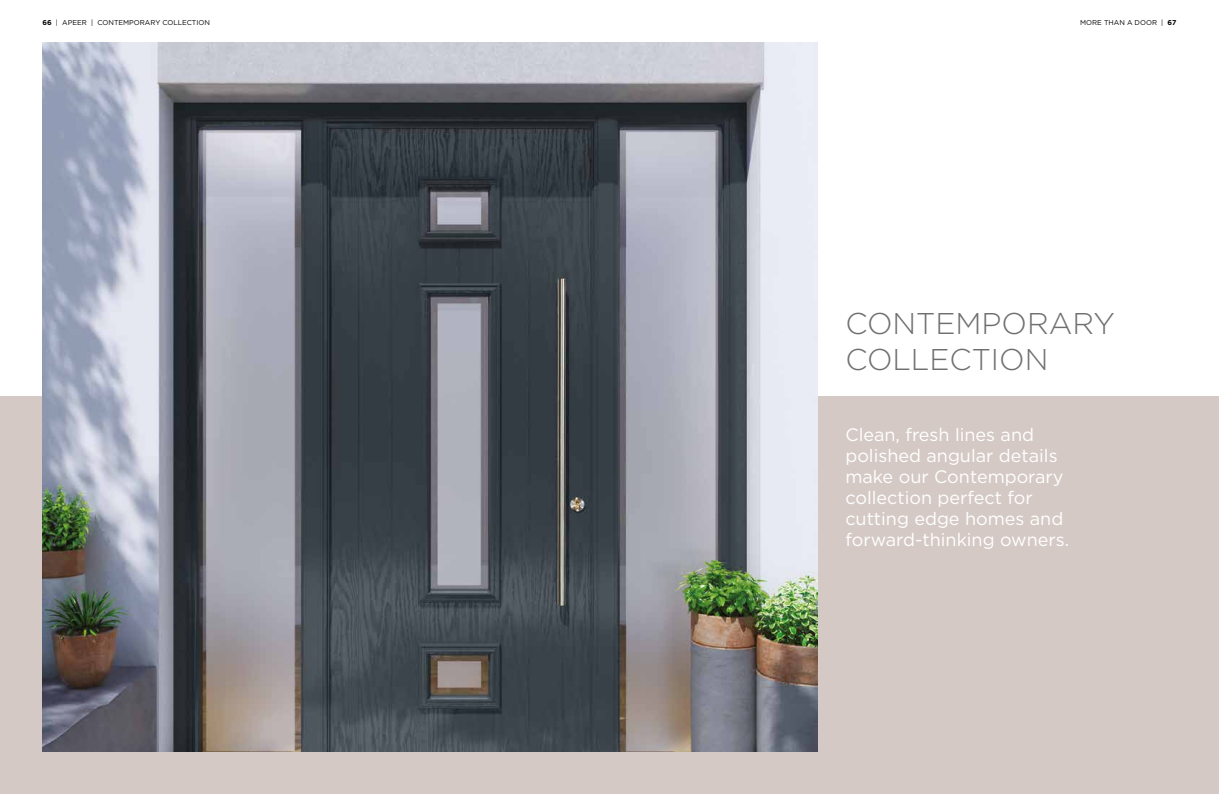
<style>
.page{position:relative;width:1219px;height:794px;background:#fff}
.page>*{position:absolute;margin:0;border:0;box-sizing:border-box;transform-origin:0 0}
.t1{font:300 30px/36px "Gotham";color:#706f6f}
.t2{font:18px/21px "Gotham";color:#fff}
.t3{font:7px "Gotham";color:#000}
.s1{font-weight:700}
</style>
<div class="page">
<div style="left:0;top:397px;width:1219px;height:397px;background:#d4c9c5"></div>
<img style="left:43px;top:43px;width:774px;height:708px">
<p class="t3" style="left:43px;top:18px;width:169px"><span class="s1">66</span> | APEER | CONTEMPORARY COLLECTION</p>
<p class="t3" style="left:1080px;top:18px;width:98px">MORE THAN A DOOR | <span class="s1">67</span></p>
<h1 class="t1" style="left:845px;top:305px;width:271px">CONTEMPORARY<br>COLLECTION</h1>
<p class="t2" style="left:845px;top:423px;width:225px">Clean, fresh lines and polished angular details make our Contemporary collection perfect for cutting edge homes and forward-thinking owners.</p>
</div>
